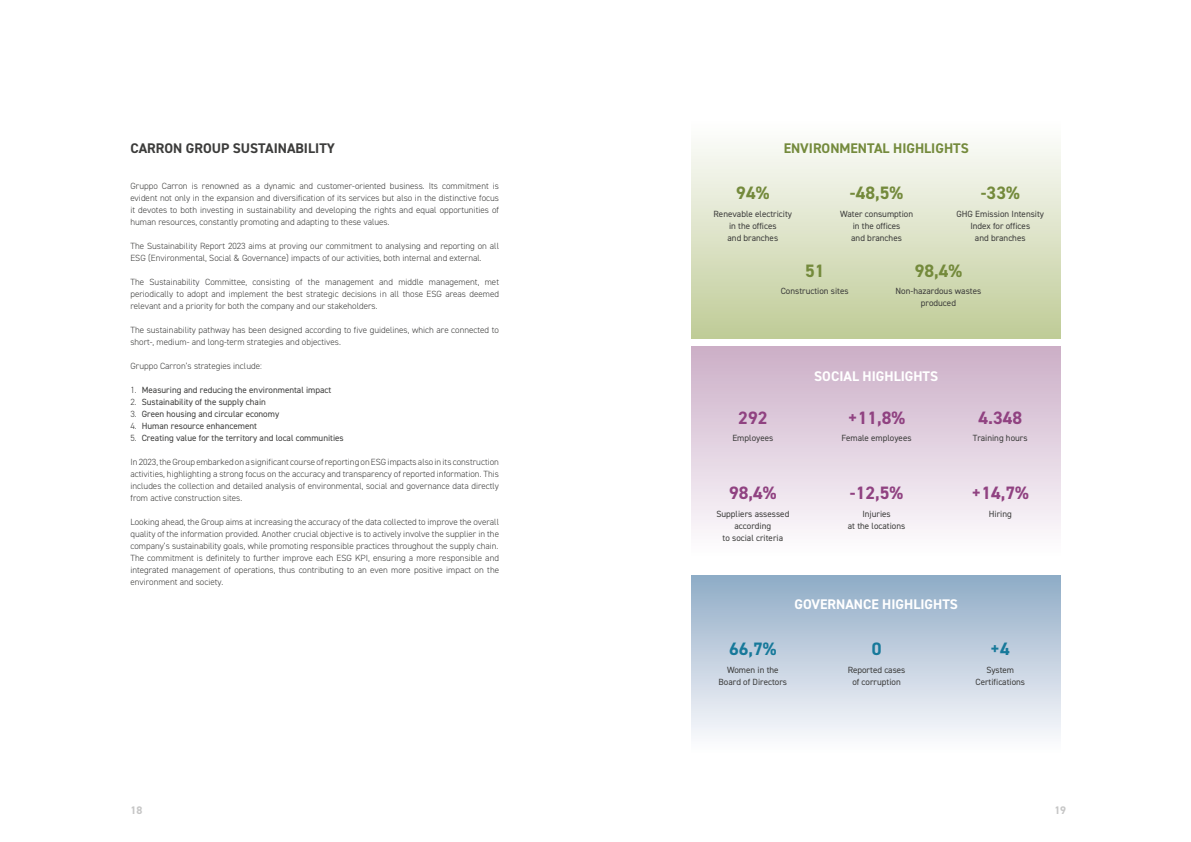
<style>
.page{position:relative;width:1191px;height:842px;background:#fff}
.page>*{position:absolute;margin:0;border:0;box-sizing:border-box;transform-origin:0 0}
.t1{font:700 18px "DIN2014";color:#904281}
.t2{font:700 18px "DIN2014";color:#748a3c}
.t3{font:700 18px "DIN2014";color:#17799a}
.t4{font:700 14px "DIN2014";color:#fff}
.t5{font:700 14px "DIN2014";color:#3c3c3b}
.t6{font:700 14px "DIN2014";color:#748a3c}
.t7{font:700 11px "DIN2014";color:#c6c6c6}
.t8{font:300 9px/12px "DIN2014";color:#3c3c3b;text-align:justify}
.t9{font:9px/12px "DIN2014";color:#3c3c3b;text-align:center}
</style>
<div class="page">
<div style="left:692px;top:347px;width:368px;height:211px;background:linear-gradient(to bottom,#cbaec7,#fffeff)"></div>
<div style="left:692px;top:118px;width:368px;height:221px;background:linear-gradient(to bottom,#fff,#bfcb97)"></div>
<div style="left:692px;top:576px;width:368px;height:178px;background:linear-gradient(to bottom,#90acc6,#fffeff)"></div>
<h2 class="t5" style="left:130px;top:139px;width:206px">CARRON GROUP SUSTAINABILITY</h2>
<p class="t8" style="left:130px;top:180px;width:370px">Gruppo Carron is renowned as a dynamic and customer-oriented business. Its commitment is evident not only in the expansion and diversification of its services but also in the distinctive focus it devotes to both investing in sustainability and developing the rights and equal opportunities of human resources, constantly promoting and adapting to these values.</p>
<p class="t8" style="left:130px;top:240px;width:370px">The Sustainability Report 2023 aims at proving our commitment to analysing and reporting on all<br>ESG (Environmental, Social &amp; Governance) impacts of our activities, both internal and external.</p>
<p class="t8" style="left:130px;top:276px;width:370px">The Sustainability Committee, consisting of the management and middle management, met periodically to adopt and implement the best strategic decisions in all those ESG areas deemed relevant and a priority for both the company and our stakeholders.</p>
<p class="t8" style="left:130px;top:324px;width:370px">The sustainability pathway has been designed according to five guidelines, which are connected to short-, medium- and long-term strategies and objectives.</p>
<p class="t8" style="left:130px;top:360px;width:133px">Gruppo Carron’s strategies include:</p>
<p class="t9" style="left:142px;top:383px;width:203px;text-align:left">Measuring and reducing the environmental impact Sustainability of the supply chain<br>Green housing and circular economy<br>Human resource enhancement<br>Creating value for the territory and local communities</p>
<p class="t8" style="left:130px;top:456px;width:370px">In 2023, the Group embarked on a significant course of reporting on ESG impacts also in its construction activities, highlighting a strong focus on the accuracy and transparency of reported information. This includes the collection and detailed analysis of environmental, social and governance data directly from active construction sites.</p>
<p class="t8" style="left:130px;top:516px;width:370px">Looking ahead, the Group aims at increasing the accuracy of the data collected to improve the overall quality of the information provided. Another crucial objective is to actively involve the supplier in the company’s sustainability goals, while promoting responsible practices throughout the supply chain.<br>The commitment is definitely to further improve each ESG KPI, ensuring a more responsible and integrated management of operations, thus contributing to an even more positive impact on the environment and society.</p>
<p class="t8" style="left:130px;top:384px;width:8px">1.<br>2.<br>3.<br>4.<br>5.</p>
<h2 class="t6" style="left:783px;top:138px;width:186px">ENVIRONMENTAL HIGHLIGHTS</h2>
<h1 class="t2" style="left:736px;top:181px;width:35px">94%</h1>
<p class="t9" style="left:713px;top:208px;width:80px">Renevable electricity in the offices<br>and branches</p>
<h1 class="t2" style="left:850px;top:181px;width:55px">-48,5%</h1>
<p class="t9" style="left:840px;top:208px;width:75px">Water consumption in the offices<br>and branches</p>
<h1 class="t2" style="left:980px;top:181px;width:40px">-33%</h1>
<p class="t9" style="left:956px;top:208px;width:89px">GHG Emission Intensity<br>Index for offices<br>and branches</p>
<h1 class="t2" style="left:805px;top:258px;width:21px">51</h1>
<p class="t9" style="left:780px;top:285px;width:69px">Construction sites</p>
<h1 class="t2" style="left:914px;top:258px;width:49px">98,4%</h1>
<p class="t9" style="left:895px;top:285px;width:87px">Non-hazardous wastes produced</p>
<h1 class="t1" style="left:738px;top:405px;width:31px">292</h1>
<p class="t9" style="left:732px;top:432px;width:42px">Employees</p>
<h1 class="t1" style="left:729px;top:481px;width:49px">98,4%</h1>
<p class="t9" style="left:716px;top:508px;width:74px">Suppliers assessed according<br>to social criteria</p>
<h2 class="t4" style="left:814px;top:367px;width:125px">SOCIAL HIGHLIGHTS</h2>
<h1 class="t1" style="left:848px;top:405px;width:59px">+11,8%</h1>
<p class="t9" style="left:841px;top:432px;width:72px">Female employees</p>
<h1 class="t1" style="left:850px;top:481px;width:55px">-12,5%</h1>
<p class="t9" style="left:848px;top:508px;width:59px">Injuries<br>at the locations</p>
<h1 class="t1" style="left:978px;top:405px;width:45px">4.348</h1>
<p class="t9" style="left:973px;top:432px;width:56px">Training hours</p>
<h1 class="t1" style="left:971px;top:481px;width:59px">+14,7%</h1>
<p class="t9" style="left:988px;top:508px;width:25px">Hiring</p>
<h2 class="t4" style="left:794px;top:595px;width:165px">GOVERNANCE HIGHLIGHTS</h2>
<h1 class="t3" style="left:729px;top:637px;width:49px">66,7%</h1>
<p class="t9" style="left:718px;top:664px;width:70px">Women in the<br>Board of Directors</p>
<h1 class="t3" style="left:871px;top:637px;width:11px">0</h1>
<p class="t9" style="left:847px;top:664px;width:59px">Reported cases of corruption</p>
<h1 class="t3" style="left:990px;top:637px;width:21px">+4</h1>
<p class="t9" style="left:975px;top:664px;width:51px">System<br>Certifications</p>
<p class="t7" style="left:130px;top:802px;width:13px">18</p>
<p class="t7" style="left:1054px;top:802px;width:13px">19</p>
</div>
